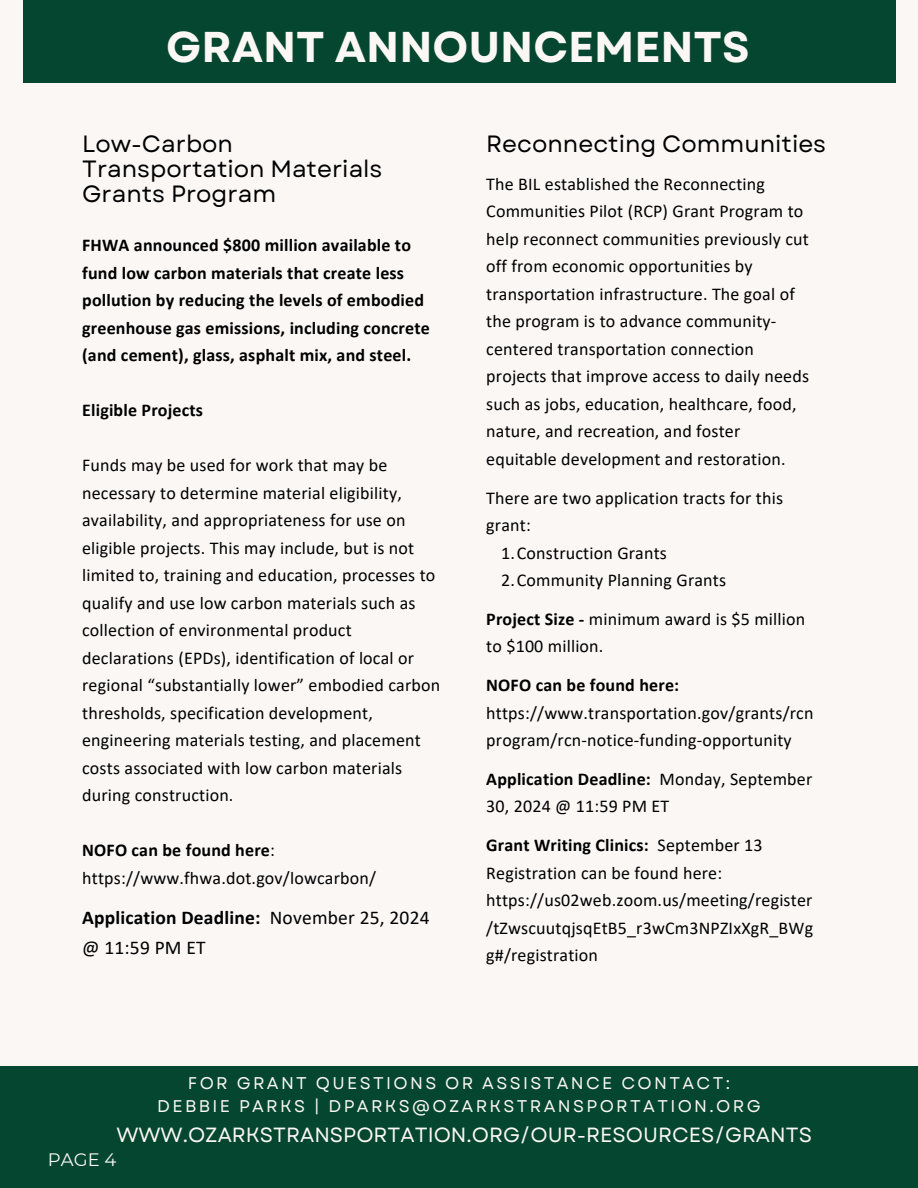
<style>
.page{position:relative;width:918px;height:1188px;background:#faf7f5}
.page>*{position:absolute;margin:0;border:0;box-sizing:border-box;transform-origin:0 0}
.t1{font:700 43.05px "Garet";color:#faf7f5}
.t2{font:23.55px/24.8px "Garet";color:#000}
.t3{font:20.55px "Garet";color:#faf7f5}
.t4{font:19.5px/30px "Calibri";letter-spacing:.01em;color:#000}
.t5{font:18px/27.5px "Calibri";letter-spacing:.01em;color:#000}
.t6{font:700 18px/27.5px "Calibri";letter-spacing:.01em;color:#000}
.t7{font:18px "Montserrat";color:#faf7f5}
.t8{font:16.95px/23.2px "Garet";letter-spacing:.14em;color:#faf7f5;text-align:center}
.s1{font-weight:700}
.s2{font-weight:400}
</style>
<div class="page">
<div style="left:23px;top:0;width:872px;height:83px;background:#054631"></div>
<div style="left:0;top:1066px;width:918px;height:122px;background:#054631"></div>
<p class="t1" style="left:166px;top:16px;width:585px">GRANT ANNOUNCEMENTS</p>
<h1 class="t2" style="left:82px;top:132px;width:302px">Low-Carbon<br>Transportation Materials<br>Grants Program</h1>
<h2 class="t6" style="left:82px;top:233px;width:349px">FHWA announced $800 million available to fund low carbon materials that create less pollution by reducing the levels of embodied greenhouse gas emissions, including concrete (and cement), glass, asphalt mix, and steel.</h2>
<h2 class="t6" style="left:82px;top:398px;width:122px">Eligible Projects</h2>
<p class="t5" style="left:82px;top:453px;width:360px">Funds may be used for work that may be necessary to determine material eligibility, availability, and appropriateness for use on eligible projects. This may include, but is not limited to, training and education, processes to qualify and use low carbon materials such as collection of environmental product declarations (EPDs), identification of local or regional “substantially lower” embodied carbon thresholds, specification development, engineering materials testing, and placement costs associated with low carbon materials during construction.</p>
<p class="t5" style="left:82px;top:838px;width:295px"><span class="s1">NOFO can be found here</span>: https://www.fhwa.dot.gov/lowcarbon/</p>
<p class="t4" style="left:82px;top:904px;width:349px"><span class="s1">Application Deadline:</span> November 25, 2024 @ 11:59 PM ET</p>
<p class="t2" style="left:486px;top:132px;width:341px">Reconnecting Communities</p>
<p class="t5" style="left:486px;top:172px;width:324px">The BIL established the Reconnecting Communities Pilot (RCP) Grant Program to help reconnect communities previously cut off from economic opportunities by transportation infrastructure. The goal of the program is to advance community&shy;centered transportation connection projects that improve access to daily needs such as jobs, education, healthcare, food, nature, and recreation, and foster equitable development and restoration.</p>
<p class="t5" style="left:486px;top:485px;width:298px">There are two application tracts for this grant:</p>
<h6 class="t5" style="left:501px;top:540px;width:167px">1.Construction Grants</h6>
<h6 class="t5" style="left:501px;top:568px;width:227px">2.Community Planning Grants</h6>
<p class="t5" style="left:486px;top:607px;width:320px"><span class="s1">Project Size -</span> minimum award is $5 million to $100 million.</p>
<p class="t5" style="left:486px;top:673px;width:329px"><span class="s1">NOFO can be found here: </span>https://www.transportation.gov/grants/rcn program/rcn-notice-funding-opportunity</p>
<h4 class="t5" style="left:486px;top:767px;width:328px"><span class="s1">Application Deadline:</span> Monday, September<br>30, 2024 @ 11:59 PM ET</h4>
<h5 class="t6" style="left:486px;top:833px;width:278px">Grant Writing Clinics: <span class="s2">September 13</span></h5>
<h5 class="t5" style="left:486px;top:860px;width:328px">Registration can be found here: https://us02web.zoom.us/meeting/register /tZwscuutqjsqEtB5_r3wCm3NPZIxXgR_BWg g#/registration</h5>
<p class="t8" style="left:157px;top:1071px;width:605px">FOR GRANT QUESTIONS OR ASSISTANCE CONTACT:<br>DEBBIE PARKS | DPARKS@OZARKSTRANSPORTATION.ORG</p>
<p class="t3" style="left:116px;top:1120px;width:697px">WWW.OZARKSTRANSPORTATION.ORG/OUR-RESOURCES/GRANTS</p>
<h3 class="t7" style="left:48px;top:1148px;width:70px">PAGE 4</h3>
</div>
